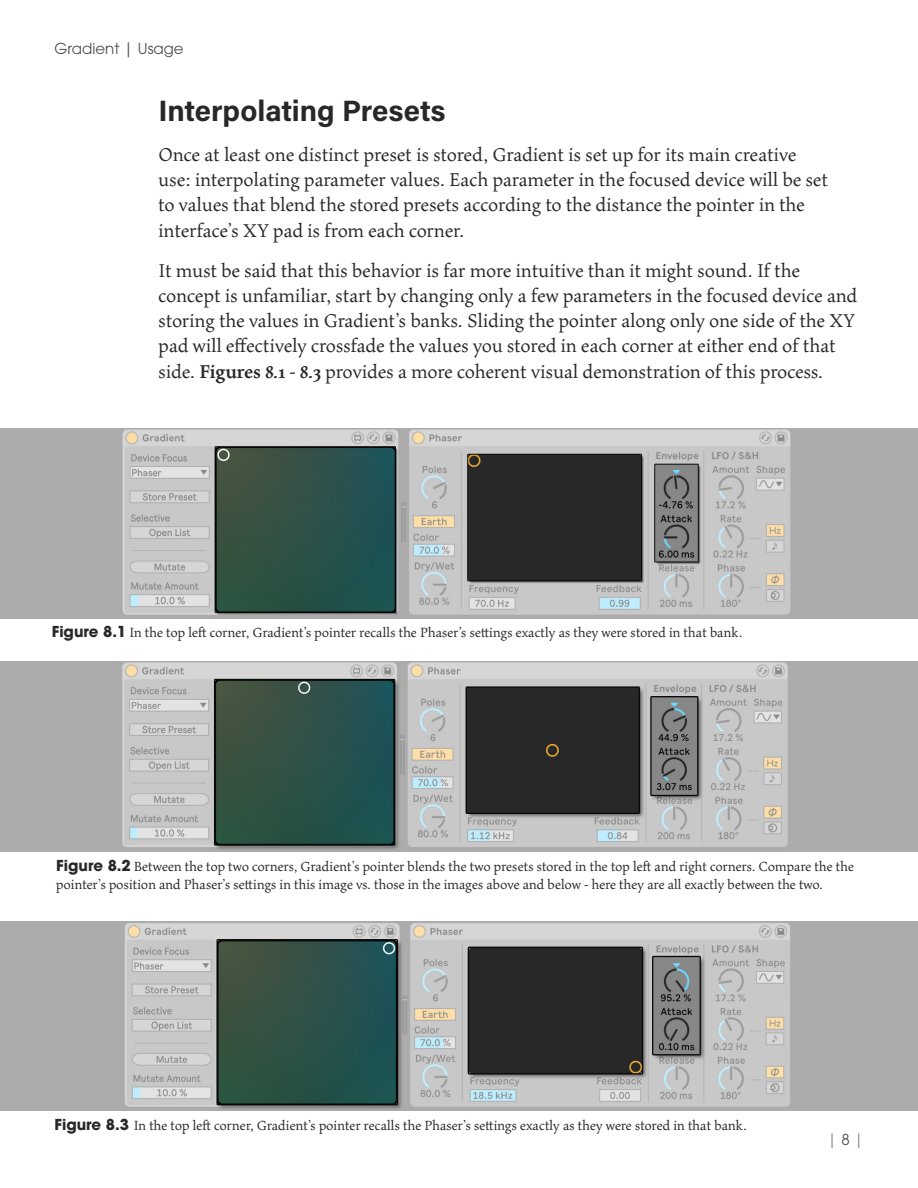
<style>
.page{position:relative;width:918px;height:1188px;background:#fff}
.page>*{position:absolute;margin:0;border:0;box-sizing:border-box;transform-origin:0 0}
.Paragraph_Style_2{font:29.4px "Acumin Variable Concept";letter-spacing:.055em;color:#272828}
.t1{font:21px/25.2px "Maiola";color:#272828}
.t2{font:15px/18px "Maiola";color:#272828}
.t3{font:15px "ITC Avant Garde Pro";color:#505050}
.t4{font:15px "ITC Avant Garde Pro";color:#878889}
.s1{font-weight:700}
.s2{font-family:"ITC Avant Garde Pro";font-weight:700}
.s3{color:#505050}
</style>
<div class="page">
<img style="left:0;top:428px;width:918px;height:190px">
<img style="left:0;top:661px;width:918px;height:190px">
<img style="left:0;top:921px;width:917px;height:190px">
<p class="t3" style="left:54px;top:39px;width:131px">Gradient | Usage</p>
<p class="Paragraph_Style_2" style="left:159px;top:90px;width:287px">Interpolating Presets</p>
<p class="t1" style="left:159px;top:142px;width:671px">Once at least one distinct preset is stored, Gradient is set up for its main creative use: interpolating parameter values. Each parameter in the focused device will be set to values that blend the stored presets according to the distance the pointer in the interface’s XY pad is from each corner.</p>
<p class="t1" style="left:159px;top:257px;width:700px">It must be said that this behavior is far more intuitive than it might sound. If the concept is unfamiliar, start by changing only a few parameters in the focused device and storing the values in Gradient’s banks. Sliding the pointer along only one side of the XY pad will effectively crossfade the values you stored in each corner at either end of that side. <span class="s1">Figures 8.1</span> - <span class="s1">8.3</span> provides a more coherent visual demonstration of this process.</p>
<p class="t2" style="left:52px;top:624px;width:690px"><span class="s2">Figure 8.1</span> In the top left corner, Gradient’s pointer recalls the Phaser’s settings exactly as they were stored in that bank.</p>
<p class="t2" style="left:56px;top:857px;width:800px"><span class="s2">Figure 8.2</span> Between the top two corners, Gradient’s pointer blends the two presets stored in the top left and right corners. Compare the the pointer’s position and Phaser’s settings in this image vs. those in the images above and below - here they are all exactly between the two.</p>
<p class="t2" style="left:54px;top:1116px;width:692px"><span class="s2">Figure 8.3</span> In the top left corner, Gradient’s pointer recalls the Phaser’s settings exactly as they were stored in that bank.</p>
<p class="t4" style="left:827px;top:1130px;width:38px">| <span class="s3">8</span> |</p>
</div>
